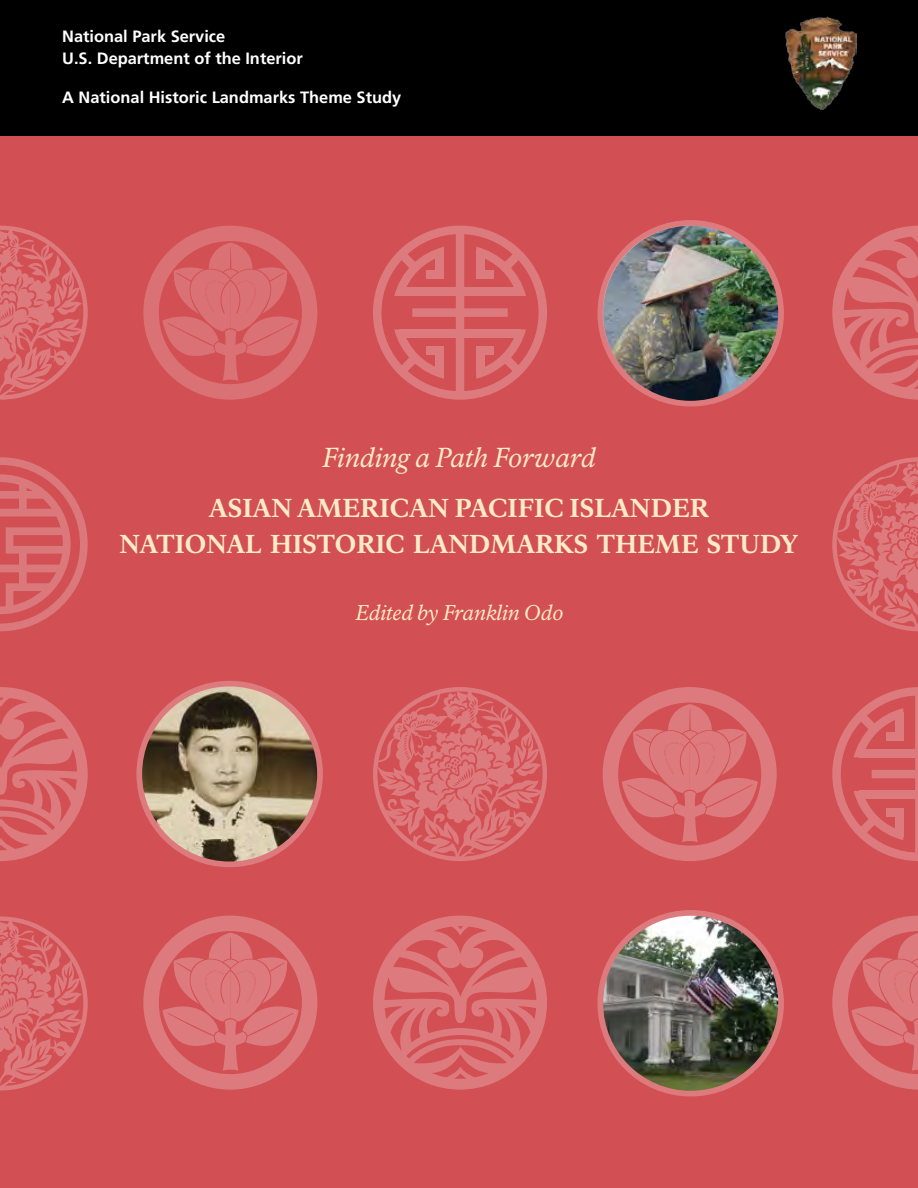
<style>
.page{position:relative;width:918px;height:1188px;background:#d24f53}
.page>*{position:absolute;margin:0;border:0;box-sizing:border-box;transform-origin:0 0}
.t1{font:italic 27px "NPS Rawlinson";letter-spacing:-.005em;color:#ffebc5}
.t2{font:800 25.5px "NPS Rawlinson";color:#ffebc5}
.t3{font:italic 21px "NPS Rawlinson";letter-spacing:-.005em;color:#ffebc5}
.t4{font:700 16.35px/21.9px "Frutiger LT Std";color:#fff}
</style>
<div class="page">
<div style="left:0;top:0;width:918px;height:135px;background:#000"></div>
<img style="left:785px;top:17px;width:72px;height:93px">
<div style="left:597px;top:910px;width:187px;height:186px;border:11px solid #fff;border-radius:50%"></div>
<svg style="left:373px;top:226px;width:174px;height:174px"></svg>
<svg style="left:0;top:457px;width:88px;height:174px"></svg>
<svg style="left:832px;top:687px;width:86px;height:174px"></svg>
<svg style="left:0;top:226px;width:88px;height:174px"></svg>
<svg style="left:373px;top:687px;width:174px;height:174px"></svg>
<svg style="left:0;top:916px;width:88px;height:174px"></svg>
<svg style="left:832px;top:457px;width:86px;height:174px"></svg>
<svg style="left:143px;top:226px;width:174px;height:174px"></svg>
<svg style="left:143px;top:916px;width:174px;height:174px"></svg>
<svg style="left:832px;top:916px;width:86px;height:174px"></svg>
<svg style="left:603px;top:687px;width:174px;height:174px"></svg>
<svg style="left:609px;top:227px;width:168px;height:168px"></svg>
<svg style="left:832px;top:226px;width:86px;height:174px"></svg>
<svg style="left:373px;top:916px;width:174px;height:174px"></svg>
<svg style="left:0;top:687px;width:88px;height:174px"></svg>
<img style="left:603px;top:916px;width:175px;height:175px;border-radius:88px">
<div style="left:597px;top:220px;width:187px;height:187px;border:11px solid #fff;border-radius:50%"></div>
<img style="left:603px;top:226px;width:175px;height:175px;border-radius:88px">
<div style="left:136px;top:681px;width:187px;height:186px;border:11px solid #fff;border-radius:50%"></div>
<img style="left:142px;top:686px;width:175px;height:176px;border-radius:88px">
<p class="t4" style="left:62px;top:25px;width:242px">National Park Service<br>U.S. Department of the Interior</p>
<p class="t4" style="left:62px;top:86px;width:341px">A National Historic Landmarks Theme Study</p>
<p class="t1" style="left:322px;top:442px;width:275px">Finding a Path Forward</p>
<p class="t2" style="left:209px;top:493px;width:502px">ASIAN AMERICAN PACIFIC ISLANDER</p>
<p class="t2" style="left:119px;top:529px;width:681px">NATIONAL HISTORIC LANDMARKS THEME STUDY</p>
<p class="t3" style="left:356px;top:600px;width:209px">Edited by Franklin Odo</p>
</div>
